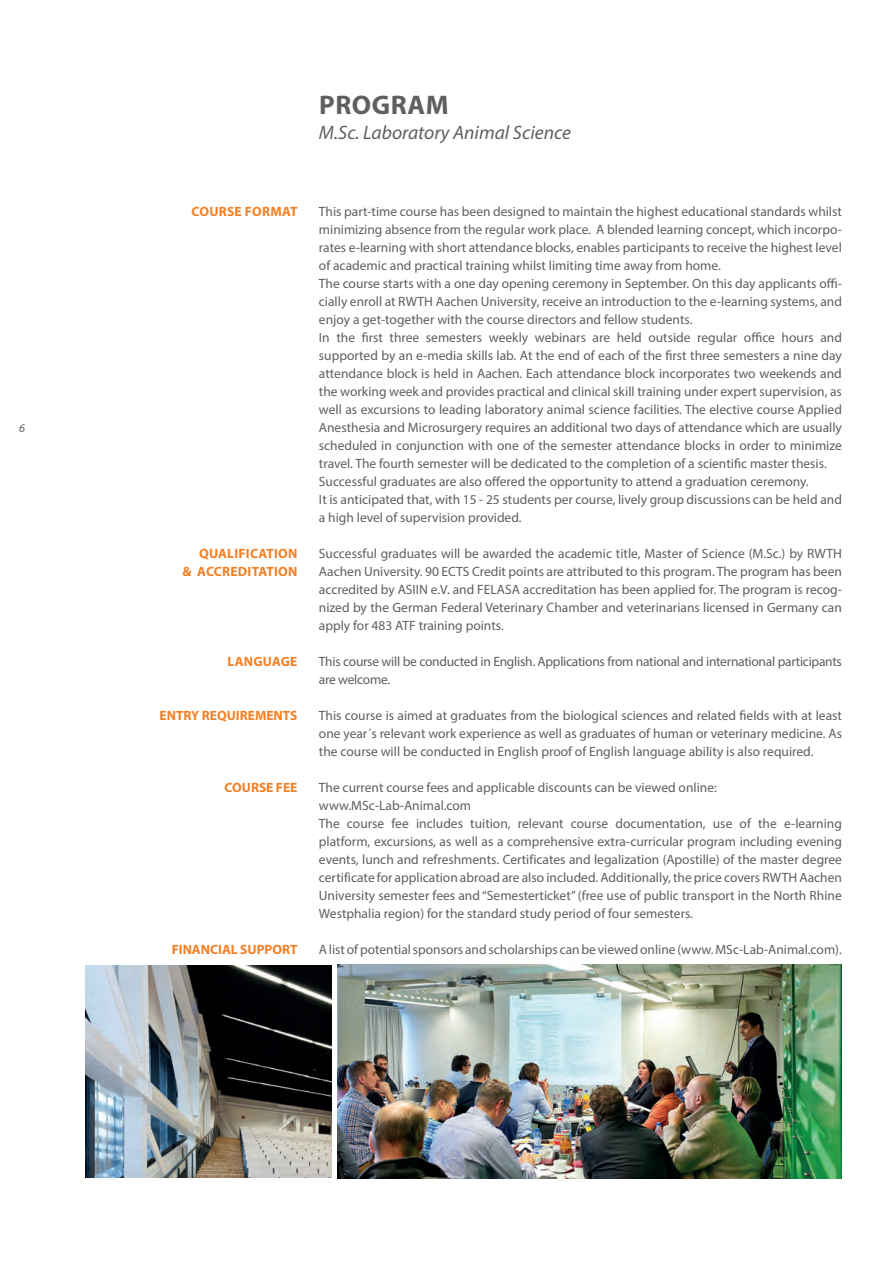
<style>
.page{position:relative;width:893px;height:1263px;background:#fff}
.page>*{position:absolute;margin:0;border:0;box-sizing:border-box;transform-origin:0 0}
.Head{font:700 27px "Myriad Pro";letter-spacing:.02em;color:#5f5f62}
.Head-2{font:italic 19.5px "Myriad Pro";color:#5f5f62}
.Fließtext{font:13.5px/18px "Myriad Pro";color:#5f5f62;text-align:justify}
.marginal{font:13.5px/18px "Myriad Pro";color:#5f5f62;text-align:justify}
.Fließtext-2{font:13.5px/18px "Myriad Pro";letter-spacing:-.02em;color:#5f5f62}
.marginal-2{font:700 13.5px "Myriad Pro";letter-spacing:.02em;color:#f48026}
.marginal-3{font:700 13.5px "Myriad Pro";color:#f48026}
.t1{font:italic 12px "Myriad Pro";color:#5f5f62}
</style>
<div class="page">
<img style="left:85px;top:965px;width:247px;height:213px">
<img style="left:337px;top:965px;width:505px;height:213px">
<p class="t1" style="left:19px;top:421px;width:7px">6</p>
<p class="Head" style="left:319px;top:87px;width:131px">PROGRAM</p>
<p class="Head-2" style="left:319px;top:121px;width:253px">M.Sc. Laboratory Animal Science</p>
<p class="marginal-2" style="left:191px;top:203px;width:108px">COURSE FORMAT</p>
<p class="marginal-2" style="left:199px;top:545px;width:100px">QUALIFICATION</p>
<p class="marginal-2" style="left:182px;top:563px;width:117px">&amp; ACCREDITATION</p>
<p class="marginal-2" style="left:228px;top:653px;width:71px">LANGUAGE</p>
<p class="marginal-3" style="left:160px;top:707px;width:139px">ENTRY REQUIREMENTS</p>
<p class="marginal-3" style="left:224px;top:779px;width:75px">COURSE FEE</p>
<p class="marginal-3" style="left:172px;top:941px;width:127px">FINANCIAL SUPPORT</p>
<p class="Fließtext" style="left:319px;top:202px;width:525px">This part-time course has been designed to maintain the highest educational standards whilst minimizing absence from the regular work place. A blended learning concept, which incorpo&shy;rates e-learning with short attendance blocks, enables participants to receive the highest level of academic and practical training whilst limiting time away from home.</p>
<p class="Fließtext" style="left:319px;top:274px;width:525px">The course starts with a one day opening ceremony in September. On this day applicants offi&shy;cially enroll at RWTH Aachen University, receive an introduction to the e-learning systems, and enjoy a get-together with the course directors and fellow students.</p>
<p class="Fließtext" style="left:319px;top:328px;width:525px">In the first three semesters weekly webinars are held outside regular office hours and supported by an e-media skills lab. At the end of each of the first three semesters a nine day attendance block is held in Aachen. Each attendance block incorporates two weekends and the working week and provides practical and clinical skill training under expert supervision, as well as excursions to leading laboratory animal science facilities. The elective course Applied Anesthesia and Microsurgery requires an additional two days of attendance which are usually scheduled in conjunction with one of the semester attendance blocks in order to minimize travel. The fourth semester will be dedicated to the completion of a scientific master thesis.</p>
<p class="Fließtext" style="left:319px;top:472px;width:491px">Successful graduates are also offered the opportunity to attend a graduation ceremony.</p>
<p class="Fließtext" style="left:319px;top:490px;width:525px">It is anticipated that, with 15 - 25 students per course, lively group discussions can be held and a high level of supervision provided.</p>
<p class="Fließtext" style="left:319px;top:544px;width:525px">Successful graduates will be awarded the academic title, Master of Science (M.Sc.) by RWTH Aachen University. 90 ECTS Credit points are attributed to this program. The program has been accredited by ASIIN e.V. and FELASA accreditation has been applied for. The program is recog&shy;nized by the German Federal Veterinary Chamber and veterinarians licensed in Germany can apply for 483 ATF training points.</p>
<p class="Fließtext-2" style="left:319px;top:652px;width:525px">This course will be conducted in English. Applications from national and international participants are welcome.</p>
<p class="marginal" style="left:319px;top:706px;width:525px">This course is aimed at graduates from the biological sciences and related fields with at least one year´s relevant work experience as well as graduates of human or veterinary medicine. As the course will be conducted in English proof of English language ability is also required.</p>
<p class="marginal" style="left:319px;top:778px;width:399px">The current course fees and applicable discounts can be viewed online:</p>
<p class="marginal" style="left:319px;top:796px;width:154px">www.MSc-Lab-Animal.com</p>
<p class="marginal" style="left:319px;top:814px;width:525px">The course fee includes tuition, relevant course documentation, use of the e-learning platform, excursions, as well as a comprehensive extra-curricular program including evening events, lunch and refreshments. Certificates and legalization (Apostille) of the master degree certificate for application abroad are also included. Additionally, the price covers RWTH Aachen University semester fees and “Semesterticket” (free use of public transport in the North Rhine Westphalia region) for the standard study period of four semesters.</p>
<p class="marginal" style="left:319px;top:940px;width:524px">A list of potential sponsors and scholarships can be viewed online (www. MSc-Lab-Animal.com).</p>
</div>
